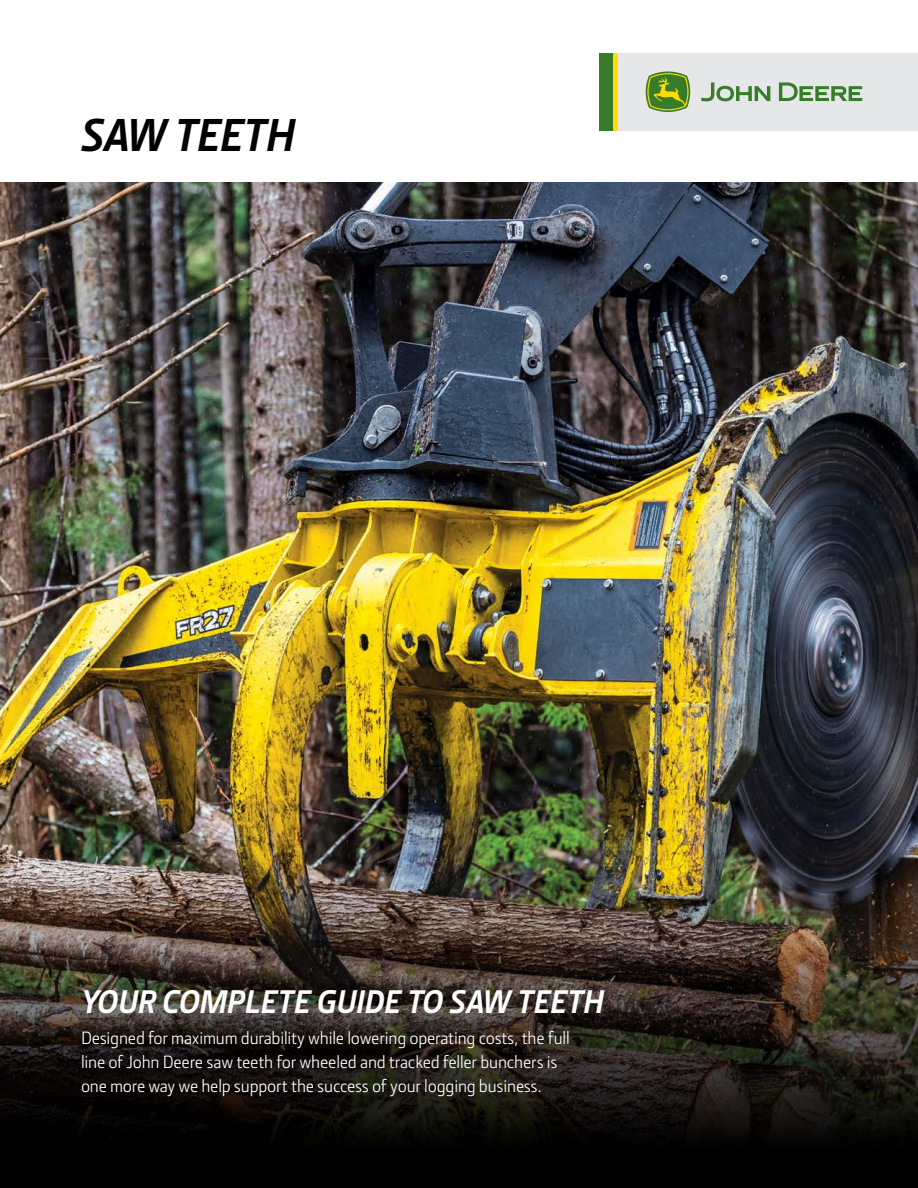
<style>
.page{position:relative;width:918px;height:1188px;background:#fff}
.page>*{position:absolute;margin:0;border:0;box-sizing:border-box;transform-origin:0 0}
.t1{font:italic 700 46.5px "JD Sans Pro";letter-spacing:-.01em;color:#000}
.t2{font:italic 700 33px "JD Sans Pro";letter-spacing:-.01em;color:#fff}
.t3{font:18px/24px "JD Sans Pro";letter-spacing:-.01em;color:#fff}
</style>
<div class="page">
<div style="left:618px;top:53px;width:300px;height:78px;background:#e6e7e8"></div>
<svg style="left:701px;top:82px;width:161px;height:19px"></svg>
<svg style="left:646px;top:71px;width:44px;height:41px;background:#769d3a"></svg>
<div style="left:599px;top:53px;width:14px;height:78px;background:#387c2b"></div>
<div style="left:613px;top:53px;width:5px;height:78px;background:#fd0"></div>
<img style="left:0;top:182px;width:918px;height:618px">
<img style="left:0;top:800px;width:918px;height:388px">
<div style="left:26px;top:974px;width:594px;height:180px;background:#000;opacity:.3"></div>
<h1 class="t1" style="left:81px;top:105px;width:216px">SAW TEETH</h1>
<h2 class="t2" style="left:81px;top:980px;width:525px">YOUR COMPLETE GUIDE TO SAW TEETH</h2>
<p class="t3" style="left:81px;top:1025px;width:490px">Designed for maximum durability while lowering operating costs, the full line of John Deere saw teeth for wheeled and tracked feller bunchers is one more way we help support the success of your logging business.</p>
</div>
